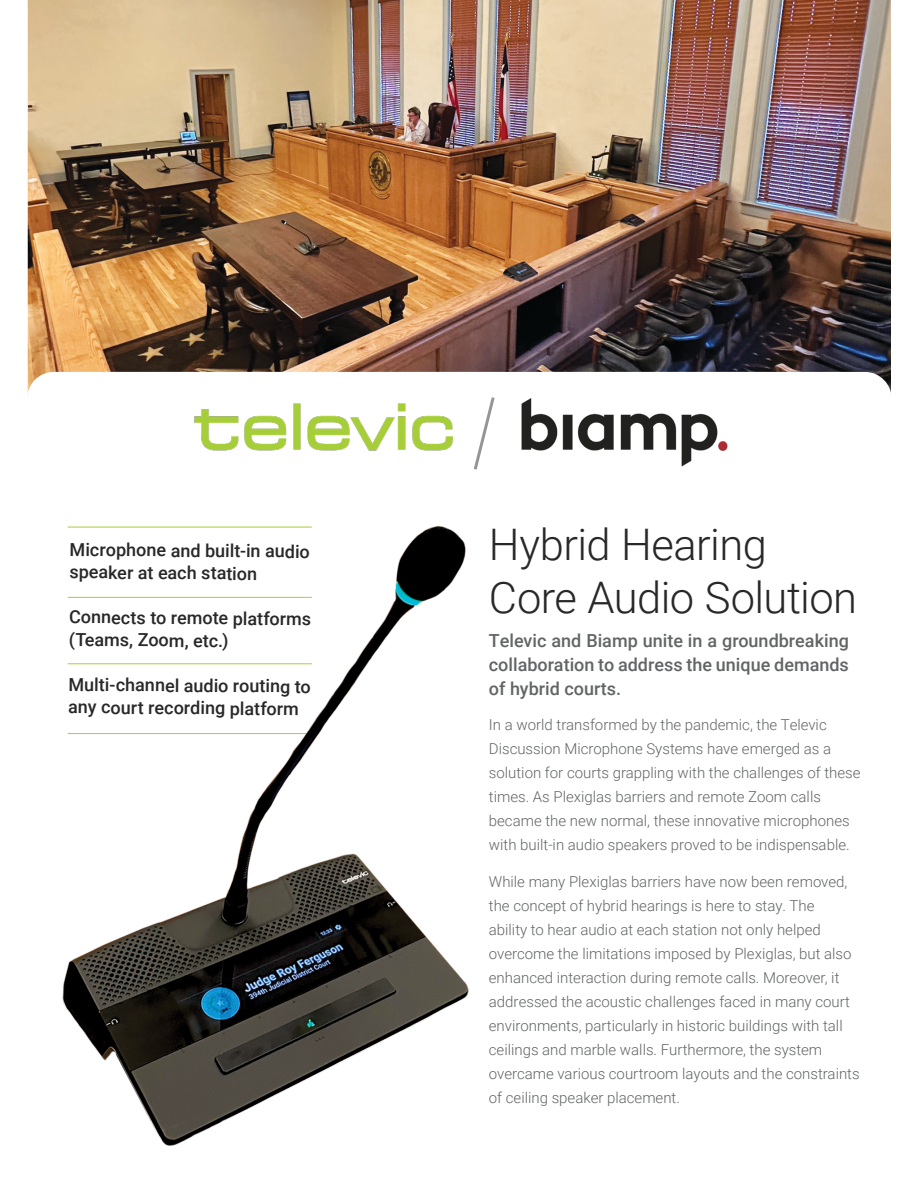
<style>
.page{position:relative;width:918px;height:1188px;background:#fff}
.page>*{position:absolute;margin:0;border:0;box-sizing:border-box;transform-origin:0 0}
.t1{font:300 43.5px/52.5px "Roboto";letter-spacing:-.01em;color:#292829}
.t2{font:500 18px/22.2px "Roboto";letter-spacing:-.01em;color:#292829}
.t3{font:500 18px/24px "Roboto";color:#636466;text-align:justify}
.t4{font:300 15px/24px "Roboto";color:#636466}
</style>
<div class="page">
<img style="left:28px;top:0;width:863px;height:372px">
<img style="left:521px;top:398px;width:207px;height:69px">
<img style="left:194px;top:403px;width:253px;height:48px">
<svg style="left:447px;top:397px;width:48px;height:73px"></svg>
<img style="left:62px;top:525px;width:407px;height:621px">
<p class="t2" style="left:69px;top:539px;width:242px">Microphone and built-in audio speaker at each station</p>
<p class="t2" style="left:69px;top:606px;width:244px">Connects to remote platforms (Teams, Zoom, etc.)</p>
<p class="t2" style="left:68px;top:673px;width:244px">Multi-channel audio routing to any court recording platform</p>
<h1 class="t1" style="left:489px;top:517px;width:370px">Hybrid Hearing<br>Core Audio Solution</h1>
<p class="t3" style="left:489px;top:628px;width:361px">Televic and Biamp unite in a groundbreaking collaboration to address the unique demands of hybrid courts.</p>
<p class="t4" style="left:489px;top:712px;width:373px">In a world transformed by the pandemic, the Televic Discussion Microphone Systems have emerged as a solution for courts grappling with the challenges of these times. As Plexiglas barriers and remote Zoom calls became the new normal, these innovative microphones with built-in audio speakers proved to be indispensable.</p>
<p class="t4" style="left:489px;top:869px;width:372px">While many Plexiglas barriers have now been removed, the concept of hybrid hearings is here to stay. The<br>ability to hear audio at each station not only helped overcome the limitations imposed by Plexiglas, but also enhanced interaction during remote calls. Moreover, it addressed the acoustic challenges faced in many court environments, particularly in historic buildings with tall ceilings and marble walls. Furthermore, the system overcame various courtroom layouts and the constraints of ceiling speaker placement.</p>
</div>
